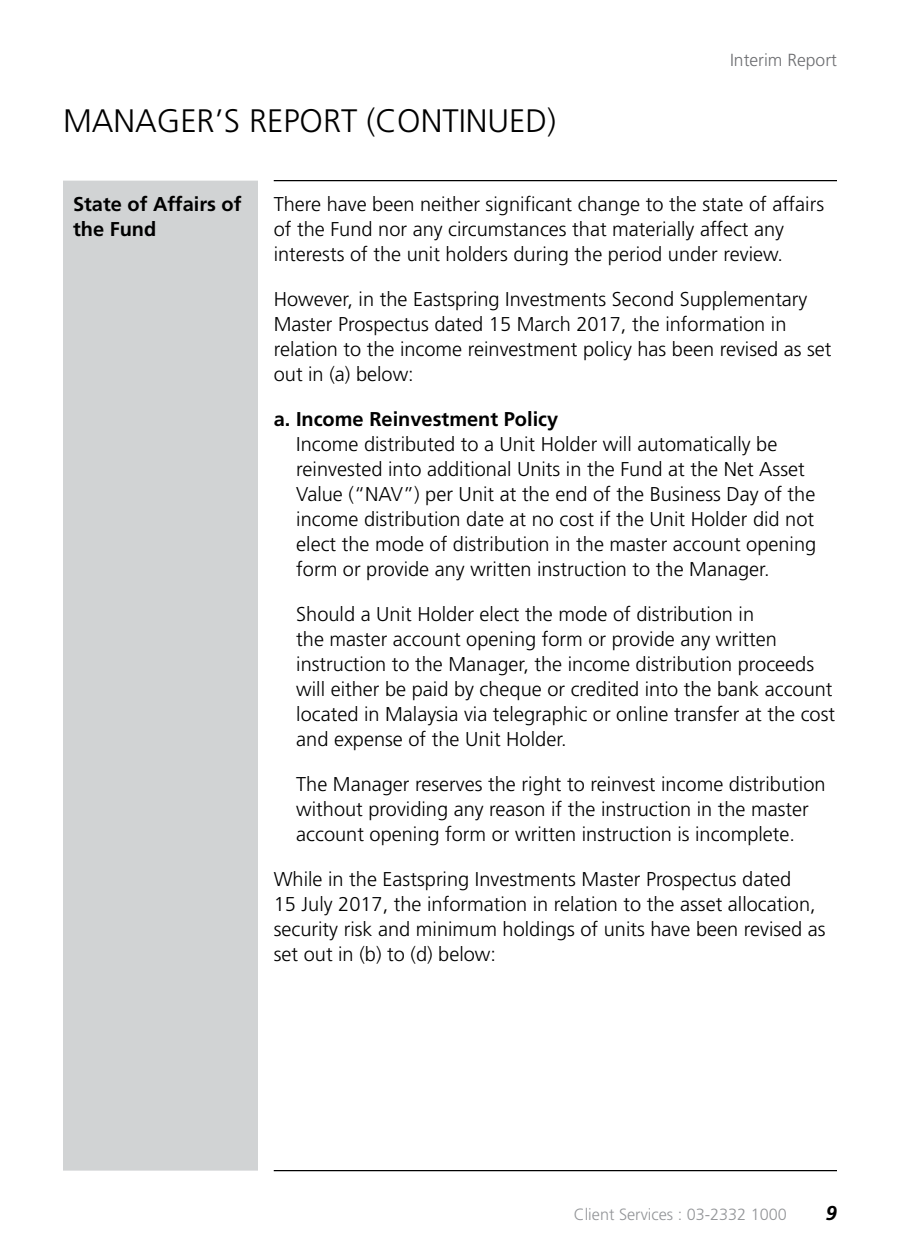
<style>
.page{position:relative;width:900px;height:1260px;background:#fff}
.page>*{position:absolute;margin:0;border:0;box-sizing:border-box;transform-origin:0 0}
.t1{font:300 32.5px "Frutiger";color:#000}
.t2{font:300 20px/25px "Frutiger";color:#000}
.t3{font:700 20px/25px "Frutiger";color:#000}
.t4{font:italic 700 20px "Frutiger";color:#000}
.t5{font:300 17.5px "Frutiger";color:#6d6e71}
.t6{font:300 16.25px "Frutiger";color:#939598}
</style>
<div class="page">
<div style="left:63px;top:181px;width:195px;height:990px;background:#d1d3d4"></div>
<hr style="left:274px;top:180px;width:563px;height:1px;background:#000">
<hr style="left:274px;top:1170px;width:563px;height:1px;background:#000">
<h1 class="t1" style="left:63px;top:103px;width:495px">MANAGER’S REPORT (CONTINUED)</h1>
<p class="t5" style="left:730px;top:50px;width:108px">Interim Report</p>
<p class="t3" style="left:73px;top:191px;width:170px">State of Affairs of the Fund</p>
<p class="t2" style="left:274px;top:191px;width:552px">There have been neither significant change to the state of affairs of the Fund nor any circumstances that materially affect any interests of the unit holders during the period under review.</p>
<p class="t2" style="left:274px;top:286px;width:559px">However, in the Eastspring Investments Second Supplementary Master Prospectus dated 15 March 2017, the information in relation to the income reinvestment policy has been revised as set out in (a) below:</p>
<p class="t3" style="left:274px;top:406px;width:286px">a. Income Reinvestment Policy</p>
<p class="t2" style="left:296px;top:431px;width:522px">Income distributed to a Unit Holder will automatically be reinvested into additional Units in the Fund at the Net Asset Value (“NAV”) per Unit at the end of the Business Day of the income distribution date at no cost if the Unit Holder did not elect the mode of distribution in the master account opening form or provide any written instruction to the Manager.</p>
<p class="t2" style="left:296px;top:601px;width:540px">Should a Unit Holder elect the mode of distribution in<br>the master account opening form or provide any written instruction to the Manager, the income distribution proceeds will either be paid by cheque or credited into the bank account located in Malaysia via telegraphic or online transfer at the cost and expense of the Unit Holder.</p>
<p class="t2" style="left:296px;top:771px;width:531px">The Manager reserves the right to reinvest income distribution without providing any reason if the instruction in the master account opening form or written instruction is incomplete.</p>
<p class="t2" style="left:274px;top:866px;width:553px">While in the Eastspring Investments Master Prospectus dated<br>15 July 2017, the information in relation to the asset allocation, security risk and minimum holdings of units have been revised as set out in (b) to (d) below:</p>
<p class="t6" style="left:574px;top:1205px;width:215px">Client Services : 03-2332 1000</p>
<p class="t4" style="left:826px;top:1201px;width:13px">9</p>
</div>
